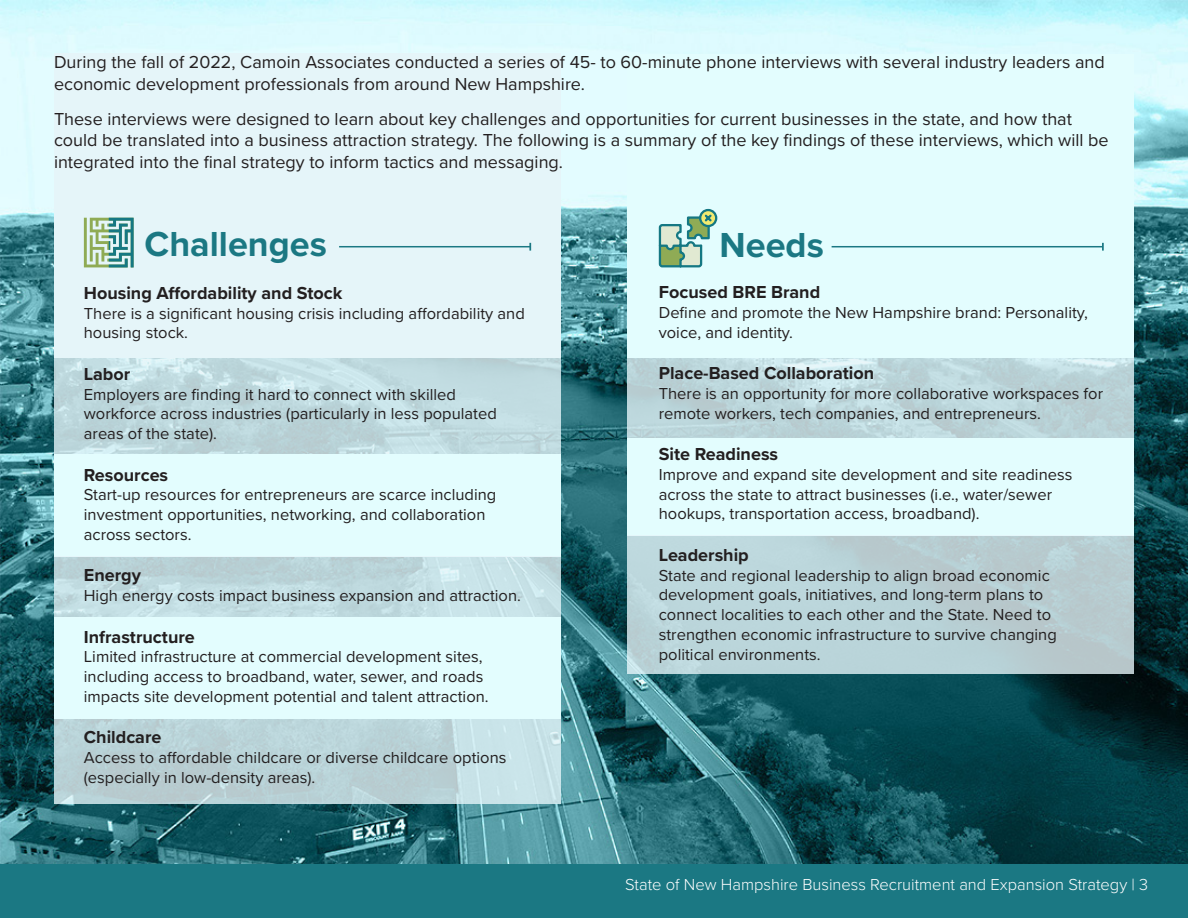
<style>
.page{position:relative;width:1188px;height:918px;background:#fff}
.page>*{position:absolute;margin:0;border:0;box-sizing:border-box;transform-origin:0 0}
.t1{font:700 36px "Proxima Nova";color:#1b7883}
.t2{font:18px/21.6px "Proxima Nova";color:#231f20}
.t3{font:700 18px "Proxima Nova";color:#231f20}
.t4{font:16.5px/19.8px "Proxima Nova";color:#231f20}
.t5{font:300 16.5px "Proxima Nova";color:#fff}
</style>
<div class="page">
<img style="left:0;top:0;width:1188px;height:864px">
<div style="left:0;top:865px;width:1188px;height:53px;background:#1b7883"></div>
<div style="left:628px;top:54px;width:506px;height:304px;background:#e3fdfe"></div>
<div style="left:55px;top:54px;width:506px;height:304px;background:#e5f5f9"></div>
<svg style="left:55px;top:358px;width:506px;height:96px;background:#bfd9de"></svg>
<div style="left:55px;top:454px;width:506px;height:102px;background:#e3fdfe"></div>
<svg style="left:55px;top:556px;width:506px;height:61px;background:#c1dbe0"></svg>
<svg style="left:55px;top:719px;width:506px;height:84px;background:#bcd4d9"></svg>
<div style="left:55px;top:617px;width:506px;height:102px;background:#e3fdfe"></div>
<div style="left:628px;top:438px;width:506px;height:98px;background:#e3fdfe"></div>
<svg style="left:628px;top:358px;width:506px;height:80px;background:#bdd6db"></svg>
<div style="left:628px;top:536px;width:506px;height:138px;background:linear-gradient(to right,#bddadf,#b6c9cd)"></div>
<svg style="left:84px;top:218px;width:50px;height:49px"></svg>
<svg style="left:659px;top:209px;width:58px;height:58px"></svg>
<hr style="left:339px;top:246px;width:191px;height:1px;background:#1b7883">
<svg style="left:529px;top:243px;width:2px;height:8px"></svg>
<hr style="left:832px;top:246px;width:271px;height:1px;background:#1b7883">
<svg style="left:1102px;top:243px;width:2px;height:8px"></svg>
<p class="t2" style="left:54px;top:50px;width:1052px">During the fall of 2022, Camoin Associates conducted a series of 45- to 60-minute phone interviews with several industry leaders and economic development professionals from around New Hampshire.</p>
<p class="t2" style="left:54px;top:107px;width:1056px">These interviews were designed to learn about key challenges and opportunities for current businesses in the state, and how that could be translated into a business attraction strategy. The following is a summary of the key findings of these interviews, which will be integrated into the final strategy to inform tactics and messaging.</p>
<p class="t1" style="left:145px;top:217px;width:184px">Challenges</p>
<p class="t3" style="left:84px;top:279px;width:260px">Housing Affordability and Stock</p>
<p class="t4" style="left:84px;top:302px;width:442px">There is a significant housing crisis including affordability and housing stock.</p>
<p class="t3" style="left:84px;top:360px;width:48px">Labor</p>
<p class="t4" style="left:84px;top:383px;width:414px">Employers are finding it hard to connect with skilled workforce across industries (particularly in less populated areas of the state).</p>
<p class="t3" style="left:84px;top:461px;width:86px">Resources</p>
<p class="t4" style="left:84px;top:484px;width:414px">Start-up resources for entrepreneurs are scarce including investment opportunities, networking, and collaboration across sectors.</p>
<p class="t3" style="left:84px;top:562px;width:59px">Energy</p>
<p class="t4" style="left:84px;top:585px;width:439px">High energy costs impact business expansion and attraction.</p>
<p class="t3" style="left:84px;top:623px;width:112px">Infrastructure</p>
<p class="t4" style="left:84px;top:646px;width:406px">Limited infrastructure at commercial development sites, including access to broadband, water, sewer, and roads impacts site development potential and talent attraction.</p>
<p class="t3" style="left:84px;top:724px;width:79px">Childcare</p>
<p class="t4" style="left:84px;top:747px;width:424px">Access to affordable childcare or diverse childcare options (especially in low-density areas).</p>
<p class="t1" style="left:720px;top:218px;width:106px">Needs</p>
<p class="t3" style="left:659px;top:279px;width:163px">Focused BRE Brand</p>
<p class="t4" style="left:659px;top:302px;width:431px">Define and promote the New Hampshire brand: Personality, voice, and identity.</p>
<p class="t3" style="left:659px;top:360px;width:217px">Place-Based Collaboration</p>
<p class="t4" style="left:659px;top:383px;width:446px">There is an opportunity for more collaborative workspaces for remote workers, tech companies, and entrepreneurs.</p>
<p class="t3" style="left:659px;top:441px;width:121px">Site Readiness</p>
<p class="t4" style="left:659px;top:464px;width:415px">Improve and expand site development and site readiness across the state to attract businesses (i.e., water/sewer hookups, transportation access, broadband).</p>
<p class="t3" style="left:659px;top:541px;width:92px">Leadership</p>
<p class="t4" style="left:659px;top:564px;width:400px">State and regional leadership to align broad economic development goals, initiatives, and long-term plans to connect localities to each other and the State. Need to strengthen economic infrastructure to survive changing political environments.</p>
<p class="t5" style="left:625px;top:872px;width:524px">State of New Hampshire Business Recruitment and Expansion Strategy | 3</p>
</div>
